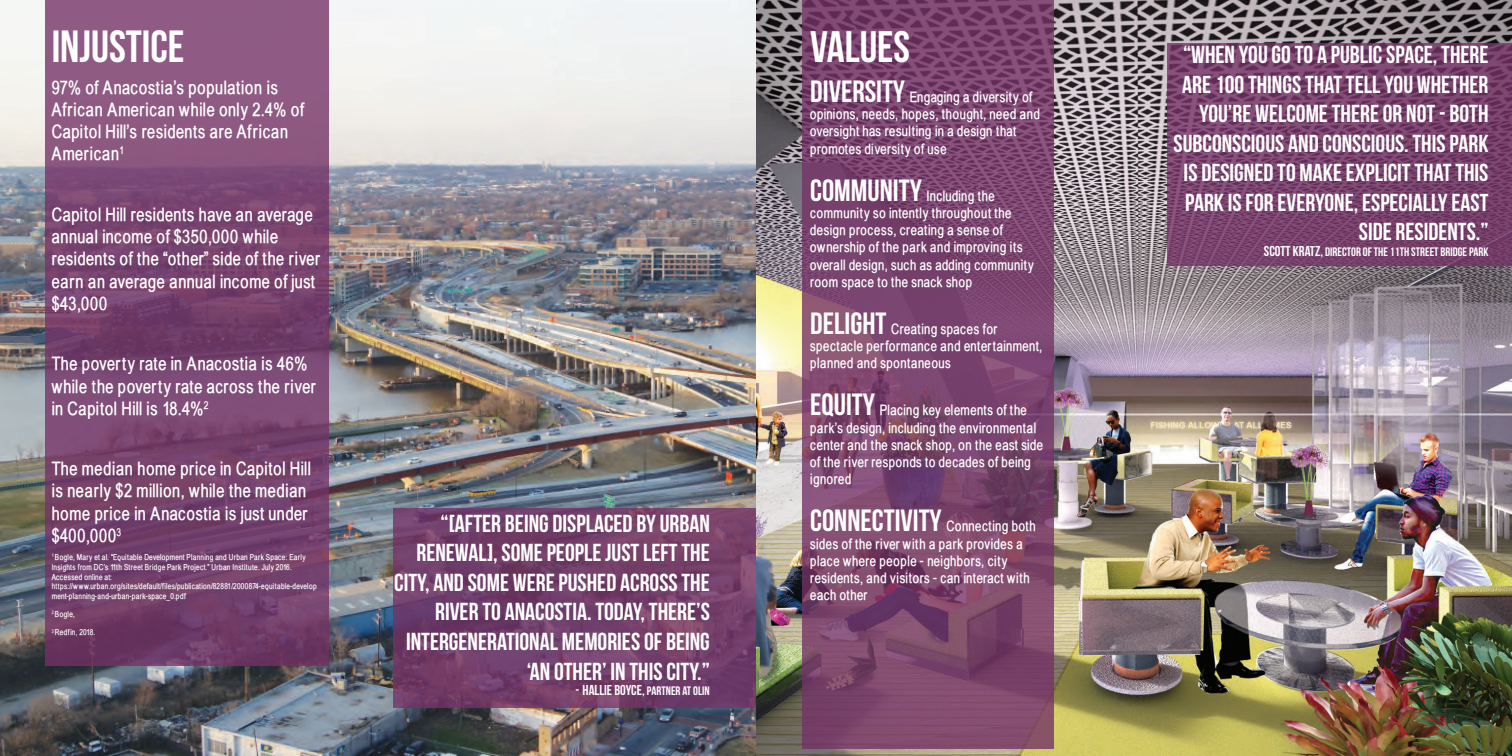
<style>
.page{position:relative;width:1512px;height:756px;background:#fff}
.page>*{position:absolute;margin:0;border:0;box-sizing:border-box;transform-origin:0 0}
.t1{font:45.06px "Bebas Neue";color:#fff}
.t2{font:44.01px "Bebas Neue";color:#fff}
.t3{font:24.59px/29.5px "Bebas Neue";color:#fff;text-align:right}
.t4{font:700 18.46px/22.1px "Babel Sans";letter-spacing:.025em;color:#fff}
.t5{font:700 18.46px/22.1px "Babel Sans";color:#fff}
.t6{font:700 14.35px/17.2px "Babel Sans";letter-spacing:.025em;color:#fff}
.t7{font:14.35px "Bebas Neue";color:#fff}
.t8{font:12.25px "Bebas Neue";color:#fff}
.t9{font:700 8.22px/9.8px "Babel Sans";letter-spacing:.025em;color:#fff}
.s1{font-size:12.34px}
.s2{font-family:"Bebas Neue";font-weight:400;font-size:30.71px}
.s3{font-size:14.35px}
</style>
<div class="page">
<img style="left:0;top:0;width:1512px;height:756px">
<svg style="left:46px;top:0;width:283px;height:666px;background:#7b4872"></svg>
<svg style="left:393px;top:508px;width:363px;height:200px;background:#723e69"></svg>
<svg style="left:802px;top:0;width:252px;height:748px;background:#7a456c"></svg>
<svg style="left:1168px;top:43px;width:344px;height:222px;background:#75406a"></svg>
<p class="t1" style="left:52px;top:22px;width:134px">INJUSTICE</p>
<p class="t4" style="left:52px;top:77px;width:254px">97% of Anacostia’s population is<br>African American while only 2.4% of<br>Capitol Hill’s residents are African<br>American<sup>1</sup></p>
<p class="t5" style="left:52px;top:204px;width:270px">Capitol Hill residents have an average annual income of $350,000 while residents of the “other” side of the river earn an average annual income of just $43,000</p>
<p class="t4" style="left:52px;top:353px;width:266px">The poverty rate in Anacostia is 46% while the poverty rate across the river in Capitol Hill is 18.4%<sup>2</sup></p>
<p class="t4" style="left:52px;top:458px;width:261px">The median home price in Capitol Hill is nearly $2 million, while the median home price in Anacostia is just under $400,000<sup>3</sup></p>
<p class="t9" style="left:52px;top:552px;width:267px"><sup>1</sup> Bogle, Mary et al. “Equitable Development Planning and Urban Park Space: Early Insights from DC’s 11th Street Bridge Park Project.” Urban Institute. July 2016.<br>Accessed online at: https://www.urban.org/sites/default/files/publication/82881/2000874-equitable-develop ment-planning-and-urban-park-space_0.pdf</p>
<p class="t9" style="left:52px;top:605px;width:45px;line-height:18px"><sup>2</sup> Bogle,<br><sup>3</sup> Redfin, 2018.</p>
<p class="t3" style="left:394px;top:508px;width:317px">“[AFTER BEING DISPLACED BY URBAN RENEWAL], SOME PEOPLE JUST LEFT THE CITY, AND SOME WERE PUSHED ACROSS THE RIVER TO ANACOSTIA. TODAY, THERE’S INTERGENERATIONAL MEMORIES OF BEING ‘AN OTHER’ IN THIS CITY.”</p>
<p class="t7" style="left:575px;top:682px;width:136px">- HALLIE BOYCE, <span class="s1">PARTNER AT OLIN</span></p>
<p class="t2" style="left:810px;top:23px;width:101px">VALUES</p>
<p class="t6" style="left:810px;top:89px;width:231px"><span class="s2">DIVERSITY</span> Engaging a diversity of opinions, needs, hopes, thought, need and oversight has resulting in a design that promotes diversity of use</p>
<p class="t6" style="left:810px;top:187px;width:225px"><span class="s2">COMMUNITY</span> Including the community so intently throughout the design process, creating a sense of ownership of the park and improving its overall design, such as adding community room space to the snack shop</p>
<p class="t6" style="left:810px;top:320px;width:233px"><span class="s2">DELIGHT</span> Creating spaces for spectacle performance and entertainment, planned and spontaneous</p>
<p class="t6" style="left:810px;top:402px;width:235px"><span class="s2">EQUITY</span> Placing key elements of the park’s design, including the environmental center and the snack shop, on the east side of the river responds to decades of being ignored</p>
<p class="t6" style="left:810px;top:518px;width:227px"><span class="s2">CONNECTIVITY</span> Connecting both sides of the river with a park provides a place where people - neighbors, city residents, and visitors - can interact with each other</p>
<p class="t3" style="left:1174px;top:40px;width:316px">“WHEN YOU GO TO A PUBLIC SPACE, THERE ARE 100 THINGS THAT TELL YOU WHETHER YOU’RE WELCOME THERE OR NOT - BOTH SUBCONSCIOUS AND CONSCIOUS. THIS PARK IS DESIGNED TO MAKE EXPLICIT THAT THIS PARK IS FOR EVERYONE, ESPECIALLY EAST SIDE RESIDENTS.”</p>
<p class="t8" style="left:1264px;top:245px;width:226px"><span class="s3">SCOTT KRATZ,</span> DIRECTOR OF THE 11TH STREET BRIDGE PARK</p>
</div>
